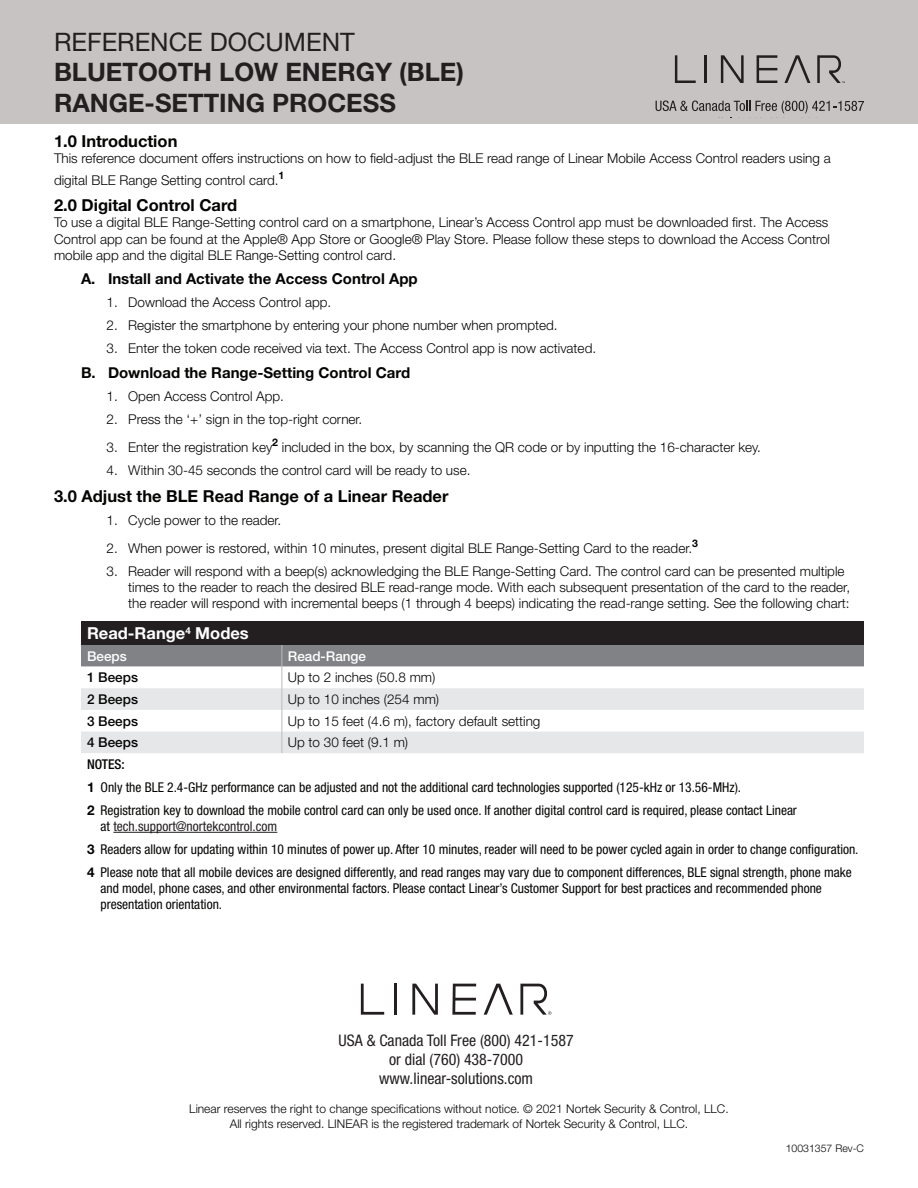
<style>
.page{position:relative;width:918px;height:1188px;background:#fff}
.page>*{position:absolute;margin:0;border:0;box-sizing:border-box;transform-origin:0 0}
.t1{font:700 25.5px/30.6px "Helvetica Neue LT Std";color:#231f20}
.t2{font:25.5px "Helvetica Neue LT Std";color:#231f20}
.t3{font:700 16.5px "Helvetica Neue LT Std";color:#040503}
.t4{font:700 16.5px "Helvetica Neue LT Std";color:#fff}
.t5{font:condensed 15.9px/19.2px "Helvetica Neue LT Std";color:#231f20;text-align:center}
.t6{font:700 15px "Helvetica Neue LT Std";color:#040503}
.t7{font:300 13.5px/16.2px "Helvetica Neue LT Std";color:#040503}
.t8{font:condensed 13.5px/23px "Helvetica Neue LT Std";color:#040503}
.t9{font:500 13.5px "Helvetica Neue LT Std";color:#040503}
.t10{font:500 13.5px "Helvetica Neue LT Std";color:#fff}
.t11{font:300 12px/14.4px "Helvetica Neue LT Std";color:#040503;text-align:center}
.t12{font:300 10.5px "Helvetica Neue LT Std";color:#040503}
.s1{font-weight:500}
.s2{font-weight:700;font-stretch:normal}
.s3{color:#231f20}
</style>
<div class="page">
<div style="left:0;top:0;width:918px;height:123px;background:#c6c3c2"></div>
<div style="left:81px;top:621px;width:783px;height:24px;background:#231f20"></div>
<svg style="left:81px;top:645px;width:783px;height:108px"></svg>
<hr style="left:113px;top:832px;width:164px;height:1px;background:#231f20">
<svg style="left:656px;top:101px;width:94px;height:10px"></svg>
<svg style="left:756px;top:101px;width:108px;height:12px"></svg>
<svg style="left:784px;top:55px;width:26px;height:28px"></svg>
<svg style="left:757px;top:55px;width:20px;height:28px"></svg>
<hr style="left:704px;top:55px;width:3px;height:28px;background:#231f20">
<svg style="left:675px;top:55px;width:21px;height:28px"></svg>
<svg style="left:721px;top:55px;width:23px;height:28px"></svg>
<svg style="left:817px;top:55px;width:28px;height:28px"></svg>
<svg style="left:484px;top:984px;width:29px;height:31px"></svg>
<svg style="left:452px;top:984px;width:24px;height:31px"></svg>
<hr style="left:394px;top:984px;width:2px;height:31px;background:#231f20">
<svg style="left:361px;top:984px;width:23px;height:31px"></svg>
<svg style="left:412px;top:984px;width:26px;height:31px"></svg>
<svg style="left:520px;top:984px;width:31px;height:31px"></svg>
<h1 class="t2" style="left:54px;top:27px;width:302px">REFERENCE DOCUMENT</h1>
<h1 class="t1" style="left:54px;top:57px;width:411px">BLUETOOTH LOW ENERGY (BLE)<br>RANGE-SETTING PROCESS</h1>
<p class="t3" style="left:54px;top:131px;width:125px">1.0 Introduction</p>
<p class="t7" style="left:54px;top:147px;width:778px;line-height:21.6px">This reference document offers instructions on how to field-adjust the BLE read range of Linear Mobile Access Control readers using a digital BLE Range Setting control card.<sup>1</sup></p>
<p class="t3" style="left:54px;top:195px;width:185px">2.0 Digital Control Card</p>
<p class="t7" style="left:54px;top:214px;width:778px">To use a digital BLE Range-Setting control card on a smartphone, Linear’s Access Control app must be downloaded first. The Access<br>Control app can be found at the Apple® App Store or Google® Play Store. Please follow these steps to download the Access Control mobile app and the digital BLE Range-Setting control card.</p>
<p class="t6" style="left:81px;top:270px;width:338px">A. Install and Activate the Access Control App</p>
<p class="t7" style="left:107px;top:294px;width:226px">1. Download the Access Control app.</p>
<p class="t7" style="left:107px;top:317px;width:452px">2. Register the smartphone by entering your phone number when prompted.</p>
<p class="t7" style="left:107px;top:340px;width:491px">3. Enter the token code received via text. The Access Control app is now activated.</p>
<p class="t6" style="left:81px;top:363px;width:331px">B. Download the Range-Setting Control Card</p>
<p class="t7" style="left:107px;top:388px;width:179px">1. Open Access Control App.</p>
<p class="t7" style="left:107px;top:411px;width:257px">2. Press the ‘+’ sign in the top-right corner.</p>
<p class="t7" style="left:107px;top:439px;width:656px">3. Enter the registration key<sup>2</sup> included in the box, by scanning the QR code or by inputting the 16-character key.</p>
<p class="t7" style="left:107px;top:462px;width:365px">4. Within 30-45 seconds the control card will be ready to use.</p>
<p class="t3" style="left:54px;top:486px;width:396px">3.0 Adjust the BLE Read Range of a Linear Reader</p>
<p class="t7" style="left:107px;top:512px;width:176px">1. Cycle power to the reader.</p>
<p class="t7" style="left:107px;top:540px;width:593px">2. When power is restored, within 10 minutes, present digital BLE Range-Setting Card to the reader.<sup>3</sup></p>
<p class="t7" style="left:128px;top:563px;width:723px;text-indent:-22px">3. Reader will respond with a beep(s) acknowledging the BLE Range-Setting Card. The control card can be presented multiple times to the reader to reach the desired BLE read-range mode. With each subsequent presentation of the card to the reader, the reader will respond with incremental beeps (1 through 4 beeps) indicating the read-range setting. See the following chart:</p>
<p class="t4" style="left:87px;top:623px;width:163px">Read-Range<sup>4</sup> Modes</p>
<p class="t10" style="left:87px;top:648px;width:41px">Beeps</p>
<p class="t10" style="left:288px;top:648px;width:80px">Read-Range</p>
<p class="t9" style="left:87px;top:669px;width:53px">1 Beeps</p>
<p class="t7" style="left:288px;top:669px;width:149px">Up to 2 inches (50.8 mm)</p>
<p class="t9" style="left:87px;top:691px;width:53px">2 Beeps</p>
<p class="t7" style="left:288px;top:691px;width:153px">Up to 10 inches (254 mm)</p>
<p class="t9" style="left:87px;top:713px;width:53px">3 Beeps</p>
<p class="t7" style="left:288px;top:712px;width:254px">Up to 15 feet (4.6 m), factory default setting</p>
<p class="t9" style="left:87px;top:734px;width:53px">4 Beeps</p>
<p class="t7" style="left:288px;top:734px;width:122px">Up to 30 feet (9.1 m)</p>
<p class="t8" style="left:87px;top:753px;width:711px"><span class="s1">NOTES:<br></span><span class="s2">1</span> Only the BLE 2.4-GHz performance can be adjusted and not the additional card technologies supported (125-kHz or 13.56-MHz).<br><span class="s2">2</span> Registration key to download the mobile control card can only be used once. If another digital control card is required, please contact Linear</p>
<p class="t8" style="left:87px;top:815px;width:773px;text-indent:14px">at <span class="s3">tech.support@nortekcontrol.com<br></span><span class="s2">3</span> Readers allow for updating within 10 minutes of power up. After 10 minutes, reader will need to be power cycled again in order to change configuration.<br><span class="s2">4</span> Please note that all mobile devices are designed differently, and read ranges may vary due to component differences, BLE signal strength, phone make</p>
<p class="t8" style="left:100px;top:880px;width:723px;line-height:16.2px">and model, phone cases, and other environmental factors. Please contact Linear’s Customer Support for best practices and recommended phone presentation orientation.</p>
<p class="t5" style="left:339px;top:1031px;width:237px">USA &amp; Canada Toll Free (800) 421-1587 or dial (760) 438-7000 www.linear-solutions.com</p>
<p class="t11" style="left:189px;top:1102px;width:541px">Linear reserves the right to change specifications without notice. © 2021 Nortek Security &amp; Control, LLC.<br>All rights reserved. LINEAR is the registered trademark of Nortek Security &amp; Control, LLC.</p>
<p class="t12" style="left:786px;top:1142px;width:80px">10031357 Rev-C</p>
</div>
